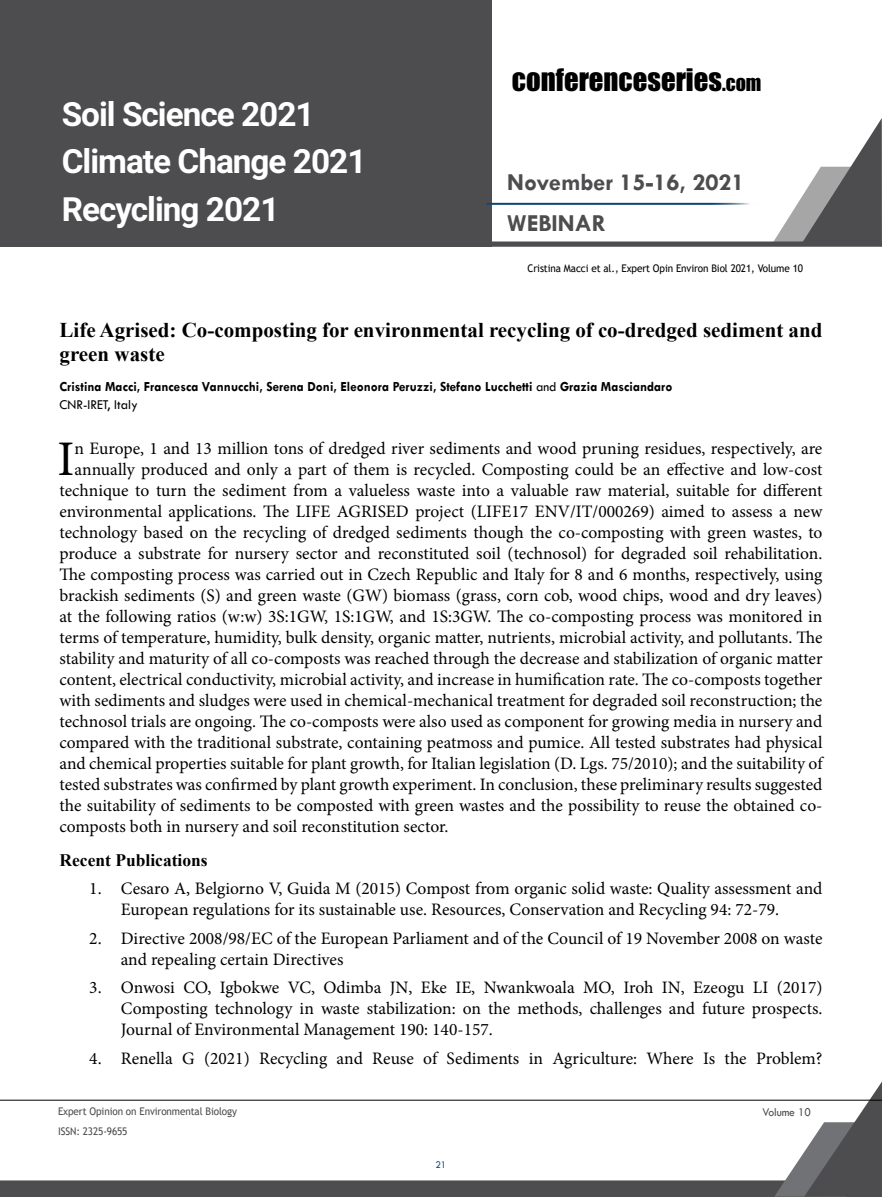
<style>
.page{position:relative;width:882px;height:1197px;background:#fff}
.page>*{position:absolute;margin:0;border:0;box-sizing:border-box;transform-origin:0 0}
.t1{font:49.88px "Minion Pro";color:#000}
.t2{font:700 33.43px/47.4px "Roboto";letter-spacing:-.03em;color:#fff}
.t3{font:28.7px "Impact";color:#000}
.t4{font:700 24.68px/41.1px "Tw Cen";color:#4d4d4f}
.t5{font:700 21px/24.5px "Times New Roman";color:#000}
.t6{font:17.5px/21px "Minion Pro";color:#000}
.t7{font:700 17.5px "Times New Roman";color:#000}
.t8{font:700 14px/17.5px "Tw Cen";color:#000;scale:.95 1}
.t9{font:12.25px "Tw Cen";letter-spacing:-.01em;color:#4d4d4f;scale:.95 1}
.t10{font:10.5px "Trebuchet MS";letter-spacing:-.01em;color:#000;scale:.95 1}
.t11{font:10.5px "Trebuchet MS";letter-spacing:-.01em;color:#4d4d4f;scale:.95 1}
.t12{font:10.5px "Tw Cen";color:#004b84;scale:.95 1}
.s1{font-size:20.12px}
.s2{font-weight:400}
</style>
<div class="page">
<div style="left:0;top:0;width:492px;height:247px;background:#4d4d4f"></div>
<svg style="left:492px;top:118px;width:390px;height:129px"></svg>
<svg style="left:0;top:1081px;width:882px;height:116px"></svg>
<hr style="left:0;top:1100px;width:882px;height:1px;background:#000">
<hr style="left:486px;top:203px;width:280px;height:2px;background:#004b84">
<h2 class="t2" style="left:62px;top:89px;width:306px">Soil Science 2021<br>Climate Change 2021<br>Recycling 2021</h2>
<h3 class="t3" style="left:512px;top:57px;width:251px">CONFERENCESERIES<span class="s1">.COM</span></h3>
<h3 class="t4" style="left:507px;top:161px;width:239px">November 15-16, 2021<br>WEBINAR</h3>
<p class="t10" style="left:528px;top:262px;width:291px">Cristina Macci et al., Expert Opin Environ Biol 2021, Volume 10</p>
<p class="t5" style="left:60px;top:317px;width:764px">Life Agrised: Co-composting for environmental recycling of co-dredged sediment and green waste</p>
<p class="t8" style="left:60px;top:378px;width:647px">Cristina Macci, Francesca Vannucchi, Serena Doni, Eleonora Peruzzi, Stefano Lucchetti <span class="s2">and</span> Grazia Masciandaro<br><span class="s2">CNR-IRET, Italy</span></p>
<h1 class="t1" style="left:58px;top:426px;width:18px">I</h1>
<p class="t6" style="left:75px;top:438px;width:749px">n Europe, 1 and 13 million tons of dredged river sediments and wood pruning residues, respectively, are</p>
<p class="t6" style="left:75px;top:459px;width:749px">annually produced and only a part of them is recycled. Composting could be an effective and low-cost</p>
<p class="t6" style="left:60px;top:480px;width:765px">technique to turn the sediment from a valueless waste into a valuable raw material, suitable for different</p>
<p class="t6" style="left:60px;top:501px;width:764px">environmental applications. The LIFE AGRISED project (LIFE17 ENV/IT/000269) aimed to assess a new</p>
<p class="t6" style="left:60px;top:522px;width:764px">technology based on the recycling of dredged sediments though the co-composting with green wastes, to</p>
<p class="t6" style="left:60px;top:543px;width:764px">produce a substrate for nursery sector and reconstituted soil (technosol) for degraded soil rehabilitation.</p>
<p class="t6" style="left:60px;top:564px;width:764px">The composting process was carried out in Czech Republic and Italy for 8 and 6 months, respectively, using</p>
<p class="t6" style="left:60px;top:585px;width:764px">brackish sediments (S) and green waste (GW) biomass (grass, corn cob, wood chips, wood and dry leaves)</p>
<p class="t6" style="left:60px;top:606px;width:764px">at the following ratios (w:w) 3S:1GW, 1S:1GW, and 1S:3GW. The co-composting process was monitored in</p>
<p class="t6" style="left:60px;top:627px;width:764px">terms of temperature, humidity, bulk density, organic matter, nutrients, microbial activity, and pollutants. The</p>
<p class="t6" style="left:60px;top:648px;width:765px">stability and maturity of all co-composts was reached through the decrease and stabilization of organic matter</p>
<p class="t6" style="left:60px;top:669px;width:764px">content, electrical conductivity, microbial activity, and increase in humification rate. The co-composts together</p>
<p class="t6" style="left:60px;top:690px;width:764px">with sediments and sludges were used in chemical-mechanical treatment for degraded soil reconstruction; the</p>
<p class="t6" style="left:60px;top:711px;width:764px">technosol trials are ongoing. The co-composts were also used as component for growing media in nursery and</p>
<p class="t6" style="left:60px;top:732px;width:764px">compared with the traditional substrate, containing peatmoss and pumice. All tested substrates had physical</p>
<p class="t6" style="left:60px;top:753px;width:765px">and chemical properties suitable for plant growth, for Italian legislation (D. Lgs. 75/2010); and the suitability of</p>
<p class="t6" style="left:60px;top:774px;width:764px">tested substrates was confirmed by plant growth experiment. In conclusion, these preliminary results suggested</p>
<p class="t6" style="left:60px;top:795px;width:764px">the suitability of sediments to be composted with green wastes and the possibility to reuse the obtained co-</p>
<p class="t6" style="left:60px;top:816px;width:390px">composts both in nursery and soil reconstitution sector.</p>
<p class="t7" style="left:60px;top:847px;width:150px">Recent Publications</p>
<p class="t6" style="left:121px;top:878px;width:703px;text-indent:-31px">1. Cesaro A, Belgiorno V, Guida M (2015) Compost from organic solid waste: Quality assessment and<br>European regulations for its sustainable use. Resources, Conservation and Recycling 94: 72-79.</p>
<p class="t6" style="left:121px;top:928px;width:703px;text-indent:-31px">2. Directive 2008/98/EC of the European Parliament and of the Council of 19 November 2008 on waste and repealing certain Directives</p>
<p class="t6" style="left:121px;top:977px;width:703px;text-align:justify;text-indent:-31px">3. Onwosi CO, Igbokwe VC, Odimba JN, Eke IE, Nwankwoala MO, Iroh IN, Ezeogu LI (2017)<br>Composting technology in waste stabilization: on the methods, challenges and future prospects.<br>Journal of Environmental Management 190: 140-157.</p>
<p class="t6" style="left:89px;top:1048px;width:735px">4. Renella G (2021) Recycling and Reuse of Sediments in Agriculture: Where Is the Problem?</p>
<p class="t11" style="left:58px;top:1105px;width:190px">Expert Opinion on Environmental Biology</p>
<p class="t9" style="left:762px;top:1104px;width:53px">Volume 10</p>
<p class="t11" style="left:58px;top:1125px;width:75px">ISSN: 2325-9655</p>
<p class="t12" style="left:436px;top:1159px;width:13px">21</p>
</div>
